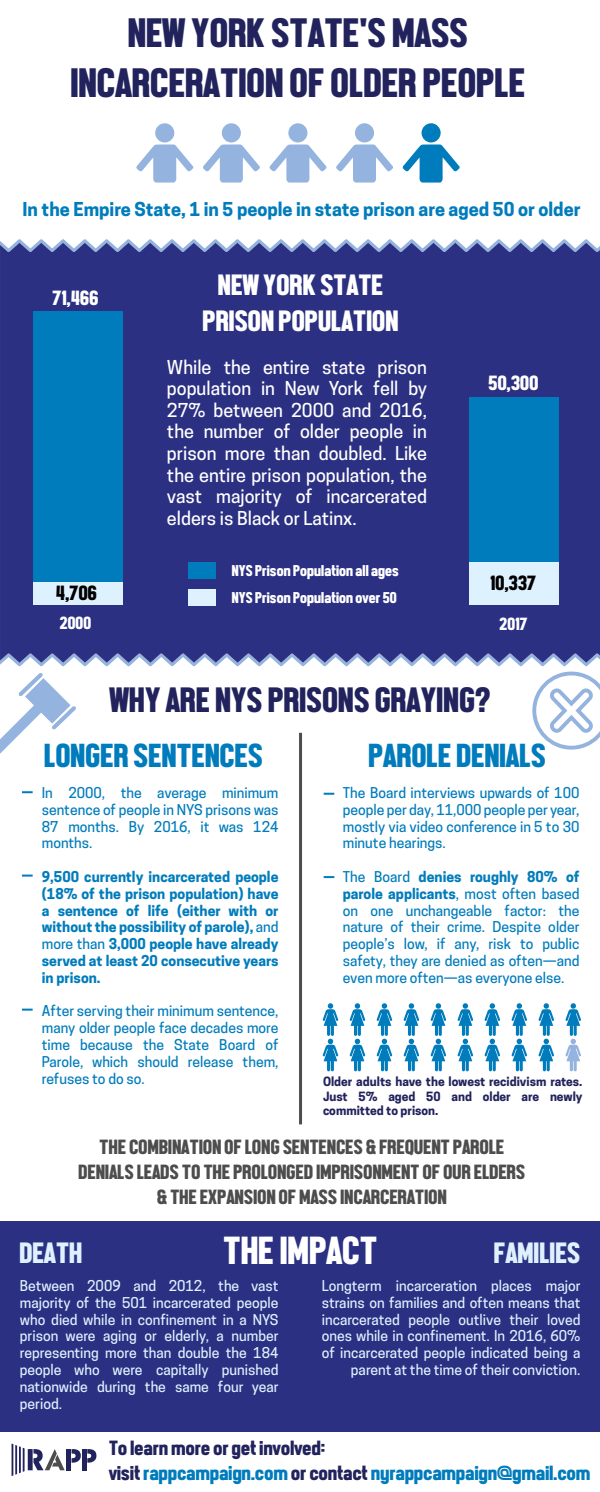
<style>
.page{position:relative;width:600px;height:1492px;background:#fff}
.page>*{position:absolute;margin:0;border:0;box-sizing:border-box;transform-origin:0 0}
.t1{font:42px/50.4px "Front Page Neue";color:#22235d;text-align:center}
.t2{font:40px "Front Page Neue";color:#fff}
.t3{font:36px "Front Page Neue";color:#22235d}
.t4{font:34px "Front Page Neue";color:#007cbc}
.t5{font:30px/36px "Front Page Neue";color:#fff;text-align:center}
.t6{font:30px "Front Page Neue";color:#def1ff}
.t7{font:21px/25.2px "Front Page Neue";color:#4d4d4d;text-align:center}
.t8{font:21px/25.2px "Front Page Neue";color:#007cbc}
.t9{font:21px "Front Page Neue";color:#fff}
.t10{font:21px "Front Page Neue";color:#000}
.t11{font:500 18px/21.6px "Cooper Hewitt";color:#fff;text-align:justify}
.t12{font:700 18px "Cooper Hewitt";color:#007cbc}
.t13{font:18px "Front Page Neue";color:#fff}
.t14{font:16px "Front Page Neue";color:#fff}
.t15{font:500 14px/16.8px "Cooper Hewitt";color:#007cbc;text-align:justify}
.t16{font:500 14px/16.8px "Cooper Hewitt";color:#def1ff;text-align:justify}
.t17{font:700 14px/16.8px "Cooper Hewitt";color:#007cbc;text-align:justify}
.t18{font:700 12px/14.4px "Cooper Hewitt";color:#22235d;text-align:justify}
.s1{font-weight:500}
.s2{font-weight:700}
.s3{color:#22235d}
</style>
<div class="page">
<div style="left:0;top:1221px;width:600px;height:211px;background:#2b3082"></div>
<svg style="left:0;top:239px;width:591px;height:4px"></svg>
<div style="left:0;top:243px;width:600px;height:410px;background:#2b3082"></div>
<div style="left:421px;top:123px;width:20px;height:19px;background:#007cbc;border-radius:50%"></div>
<svg style="left:402px;top:144px;width:58px;height:38px"></svg>
<div style="left:355px;top:123px;width:19px;height:19px;background:#94b3de;border-radius:50%"></div>
<svg style="left:336px;top:144px;width:57px;height:38px"></svg>
<div style="left:288px;top:123px;width:19px;height:19px;background:#94b3de;border-radius:50%"></div>
<svg style="left:269px;top:144px;width:57px;height:38px"></svg>
<div style="left:222px;top:123px;width:19px;height:19px;background:#94b3de;border-radius:50%"></div>
<svg style="left:203px;top:144px;width:57px;height:38px"></svg>
<div style="left:155px;top:123px;width:19px;height:19px;background:#94b3de;border-radius:50%"></div>
<svg style="left:136px;top:144px;width:57px;height:38px"></svg>
<div style="left:33px;top:311px;width:90px;height:273px;background:#007cbc"></div>
<div style="left:33px;top:582px;width:90px;height:22px;background:#def1ff"></div>
<div style="left:469px;top:562px;width:89px;height:42px;background:#def1ff"></div>
<div style="left:469px;top:397px;width:89px;height:165px;background:#007cbc"></div>
<div style="left:188px;top:562px;width:28px;height:16px;background:#007cbc"></div>
<div style="left:188px;top:589px;width:28px;height:16px;background:#def1ff"></div>
<hr style="left:299px;top:733px;width:3px;height:391px;background:#4d4d4d">
<svg style="left:22px;top:791px;width:11px;height:2px"></svg>
<svg style="left:22px;top:874px;width:11px;height:2px"></svg>
<svg style="left:22px;top:1008px;width:11px;height:2px"></svg>
<svg style="left:324px;top:792px;width:10px;height:2px"></svg>
<svg style="left:324px;top:876px;width:10px;height:2px"></svg>
<svg style="left:323px;top:1003px;width:15px;height:68px"></svg>
<svg style="left:350px;top:1003px;width:15px;height:68px"></svg>
<svg style="left:377px;top:1003px;width:15px;height:68px"></svg>
<svg style="left:404px;top:1003px;width:15px;height:68px"></svg>
<svg style="left:431px;top:1003px;width:15px;height:68px"></svg>
<svg style="left:457px;top:1003px;width:16px;height:68px"></svg>
<svg style="left:484px;top:1003px;width:16px;height:68px"></svg>
<svg style="left:511px;top:1003px;width:16px;height:68px"></svg>
<svg style="left:538px;top:1003px;width:16px;height:68px"></svg>
<svg style="left:565px;top:1003px;width:16px;height:68px"></svg>
<svg style="left:0;top:653px;width:600px;height:101px"></svg>
<div style="left:66px;top:1449px;width:5px;height:21px;background:#22235c"></div>
<svg style="left:72px;top:1449px;width:9px;height:13px"></svg>
<svg style="left:87px;top:1449px;width:9px;height:13px"></svg>
<hr style="left:82px;top:1449px;width:4px;height:21px;background:#22235c">
<svg style="left:12px;top:1443px;width:53px;height:33px"></svg>
<h1 class="t1" style="left:71px;top:7px;width:457px">NEW YORK STATE'S MASS<br>INCARCERATION OF OLDER PEOPLE</h1>
<p class="t12" style="left:22px;top:199px;width:560px">In the Empire State, 1 in 5 people in state prison are aged 50 or older</p>
<h3 class="t9" style="left:53px;top:286px;width:48px">71,466</h3>
<h3 class="t10" style="left:57px;top:581px;width:42px">4,706</h3>
<h3 class="t5" style="left:203px;top:266px;width:198px">NEW YORK STATE<br>PRISON POPULATION</h3>
<p class="t11" style="left:167px;top:356px;width:262px">While the entire state prison population in New York fell by 27% between 2000 and 2016, the number of older people in prison more than doubled. Like the entire prison population, the vast majority of incarcerated elders is Black or Latinx.</p>
<p class="t14" style="left:232px;top:561px;width:169px">NYS Prison Population all ages</p>
<p class="t14" style="left:232px;top:588px;width:167px">NYS Prison Population over 50</p>
<h3 class="t9" style="left:489px;top:372px;width:52px">50,300</h3>
<h3 class="t10" style="left:491px;top:571px;width:48px">10,337</h3>
<p class="t13" style="left:60px;top:613px;width:33px">2000</p>
<p class="t13" style="left:500px;top:614px;width:30px">2017</p>
<h3 class="t3" style="left:111px;top:680px;width:383px">WHY ARE NYS PRISONS GRAYING?</h3>
<h3 class="t4" style="left:45px;top:737px;width:221px">LONGER SENTENCES</h3>
<p class="t15" style="left:42px;top:784px;width:238px">In 2000, the average minimum sentence of people in NYS prisons was 87 months. By 2016, it was 124 months.</p>
<p class="t17" style="left:42px;top:868px;width:238px">9,500 currently incarcerated people (18% of the prison population) have a sentence of life (either with or without the possibility of parole), <span class="s1">and more than</span> 3,000 people have already served at least 20 consecutive years in prison.</p>
<p class="t15" style="left:42px;top:1002px;width:238px">After serving their minimum sentence, many older people face decades more time because the State Board of Parole, which should release them, refuses to do so.</p>
<h3 class="t4" style="left:369px;top:737px;width:179px">PAROLE DENIALS</h3>
<p class="t15" style="left:343px;top:784px;width:238px">The Board interviews upwards of 100 people per day, 11,000 people per year, mostly via video conference in 5 to 30 minute hearings.</p>
<p class="t15" style="left:343px;top:868px;width:238px">The Board <span class="s2">denies roughly 80% of parole applicants</span>, most often based on one unchangeable factor: the nature of their crime. Despite older people’s low, if any, risk to public safety, they are denied as often—and even more often—as everyone else.</p>
<p class="t18" style="left:323px;top:1074px;width:261px">Older adults have the lowest recidivism rates.<br>Just 5% aged 50 and older are newly committed to prison.</p>
<h3 class="t7" style="left:79px;top:1134px;width:448px">THE COMBINATION OF LONG SENTENCES &amp; FREQUENT PAROLE<br>DENIALS LEADS TO THE PROLONGED IMPRISONMENT OF OUR ELDERS &amp; THE EXPANSION OF MASS INCARCERATION</h3>
<h2 class="t2" style="left:224px;top:1228px;width:156px">THE IMPACT</h2>
<h3 class="t6" style="left:20px;top:1236px;width:64px">DEATH</h3>
<h3 class="t6" style="left:495px;top:1236px;width:88px">FAMILIES</h3>
<p class="t16" style="left:20px;top:1277px;width:260px">Between 2009 and 2012, the vast majority of the 501 incarcerated people who died while in confinement in a NYS prison were aging or elderly, a number representing more than double the 184 people who were capitally punished nationwide during the same four year period.</p>
<h3 class="t8" style="left:109px;top:1435px;width:483px"><span class="s3">To learn more or get involved:<br>visit</span> rappcampaign.com <span class="s3">or contact</span> nyrappcampaign@gmail.com</h3>
<p class="t16" style="left:322px;top:1277px;width:260px;text-align:right">Longterm incarceration places major strains on families and often means that incarcerated people outlive their loved ones while in confinement. In 2016, 60% of incarcerated people indicated being a parent at the time of their conviction.</p>
</div>
